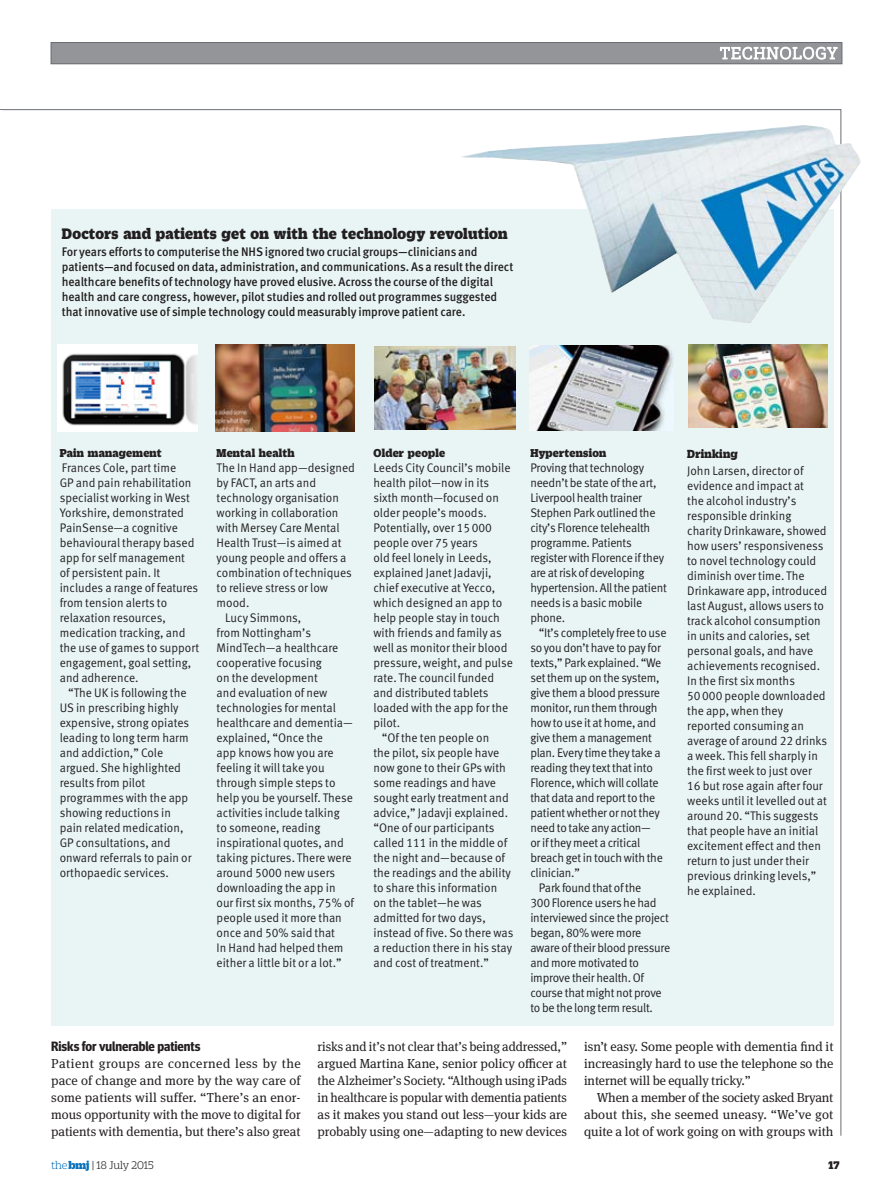
<style>
.page{position:relative;width:893px;height:1191px;background:#fff}
.page>*{position:absolute;margin:0;border:0;box-sizing:border-box;transform-origin:0 0}
.box_text_head_caps{font:900 16.5px "Duplicate Slab";letter-spacing:.02em;color:#231f20;scale:.95 1}
.body_indent{font:700 13.5px "Meta Headline OT";letter-spacing:-.005em;color:#231f20}
.body{font:13.05px/17px "Meta Serif Pro";letter-spacing:-.005em;color:#231f20;text-align:justify}
.body_indent-2{font:13.05px/17px "Meta Serif Pro";color:#231f20;text-align:justify}
.box_text_head{font:900 12.75px "Duplicate Slab";letter-spacing:.02em;color:#231f20;scale:.95 1}
.box_text_indent{font:12.45px/15px "Meta Pro Normal";letter-spacing:-.005em;color:#231f20;scale:.95 1}
.box_text{font:12.45px/15px "Meta Pro Normal";color:#231f20;scale:.95 1}
.box_text-2{font:500 12.45px/15px "Meta Pro";letter-spacing:-.005em;color:#231f20;scale:.95 1}
.box_text-3{font:12.45px/15px "Meta Pro Normal";letter-spacing:-.02em;color:#231f20;scale:.95 1}
.box_text_bold{font:900 12.45px "Duplicate Slab";letter-spacing:.02em;color:#231f20;scale:.95 1}
.t1{font:300 12px "Duplicate Slab";letter-spacing:-.005em;color:#231f20}
.t2{font:900 12px "Duplicate Slab";color:#231f20}
.s1{color:#0970b9}
.s2{font-weight:900;color:#0970b9}
</style>
<div class="page">
<div style="left:51px;top:43px;width:791px;height:21px;background:#939598"></div>
<svg style="left:720px;top:46px;width:118px;height:14px"></svg>
<div style="left:51px;top:42px;width:791px;height:22px;border:1px solid #6a6d73"></div>
<div style="left:51px;top:209px;width:782px;height:817px;background:#e8f5f4"></div>
<img style="left:529px;top:345px;width:144px;height:85px">
<img style="left:215px;top:345px;width:140px;height:86px">
<img style="left:57px;top:345px;width:140px;height:86px">
<img style="left:375px;top:346px;width:141px;height:84px">
<img style="left:689px;top:345px;width:138px;height:83px">
<img style="left:462px;top:125px;width:399px;height:198px">
<p class="box_text_head_caps" style="left:62px;top:222px;width:471px">Doctors and patients get on with the technology revolution</p>
<p class="box_text-2" style="left:62px;top:244px;width:477px">For years efforts to computerise the NHS ignored two crucial groups—clinicians and patients—and focused on data, administration, and communications. As a result the direct healthcare benefits of technology have proved elusive. Across the course of the digital health and care congress, however, pilot studies and rolled out programmes suggested that innovative use of simple technology could measurably improve patient care.</p>
<p class="box_text_bold" style="left:60px;top:444px;width:109px">Pain management</p>
<p class="box_text" style="left:60px;top:459px;width:148px">Frances Cole, part time<br>GP and pain rehabilitation specialist working in West<br>Yorkshire, demonstrated<br>PainSense—a cognitive behavioural therapy based app for self management<br>of persistent pain. It includes a range of features from tension alerts to relaxation resources, medication tracking, and the use of games to support engagement, goal setting, and adherence.</p>
<p class="box_text_indent" style="left:60px;top:684px;width:140px;text-indent:9px">“The UK is following the<br>US in prescribing highly expensive, strong opiates leading to long term harm and addiction,” Cole argued. She highlighted results from pilot programmes with the app showing reductions in pain related medication,<br>GP consultations, and onward referrals to pain or orthopaedic services.</p>
<p class="box_text_bold" style="left:217px;top:444px;width:84px">Mental health</p>
<p class="box_text" style="left:217px;top:459px;width:147px">The In Hand app—designed by FACT, an arts and technology organisation working in collaboration with Mersey Care Mental<br>Health Trust—is aimed at young people and offers a combination of techniques to relieve stress or low mood.</p>
<p class="box_text_indent" style="left:217px;top:609px;width:146px;text-indent:9px">Lucy Simmons,<br>from Nottingham’s<br>MindTech—a healthcare cooperative focusing<br>on the development<br>and evaluation of new technologies for mental healthcare and dementia— explained, “Once the<br>app knows how you are feeling it will take you through simple steps to help you be yourself. These activities include talking<br>to someone, reading inspirational quotes, and taking pictures. There were around 5000 new users downloading the app in our first six months, 75% of people used it more than once and 50% said that<br>In Hand had helped them either a little bit or a lot.”</p>
<p class="box_text_bold" style="left:373px;top:444px;width:77px">Older people</p>
<p class="box_text" style="left:373px;top:459px;width:148px">Leeds City Council’s mobile health pilot—now in its sixth month—focused on older people’s moods.<br>Potentially, over 15000 people over 75 years<br>old feel lonely in Leeds, explained Janet Jadavji, chief executive at Yecco, which designed an app to help people stay in touch with friends and family as well as monitor their blood pressure, weight, and pulse rate. The council funded and distributed tablets loaded with the app for the pilot.</p>
<p class="box_text_indent" style="left:373px;top:729px;width:149px;text-indent:9px">“Of the ten people on<br>the pilot, six people have now gone to their GPs with some readings and have sought early treatment and advice,” Jadavji explained. “One of our participants called 111 in the middle of the night and—because of the readings and the ability to share this information<br>on the tablet—he was admitted for two days, instead of five. So there was a reduction there in his stay and cost of treatment.”</p>
<p class="box_text_bold" style="left:530px;top:444px;width:82px">Hypertension</p>
<p class="box_text-3" style="left:530px;top:459px;width:145px">Proving that technology needn’t be state of the art,<br>Liverpool health trainer<br>Stephen Park outlined the city’s Florence telehealth programme. Patients register with Florence if they are at risk of developing hypertension. All the patient needs is a basic mobile phone.</p>
<p class="box_text_indent" style="left:530px;top:624px;width:145px;text-indent:9px">“It’s completely free to use so you don’t have to pay for texts,” Park explained. “We set them up on the system, give them a blood pressure monitor, run them through how to use it at home, and give them a management plan. Every time they take a reading they text that into<br>Florence, which will collate that data and report to the patient whether or not they need to take any action—<br>or if they meet a critical breach get in touch with the clinician.”</p>
<p class="box_text_indent" style="left:530px;top:879px;width:149px;text-indent:9px">Park found that of the<br>300 Florence users he had interviewed since the project began, 80% were more aware of their blood pressure and more motivated to improve their health. Of course that might not prove to be the long term result.</p>
<p class="box_text_head" style="left:687px;top:444px;width:55px">Drinking</p>
<p class="box_text" style="left:687px;top:462px;width:149px">John Larsen, director of evidence and impact at<br>the alcohol industry’s responsible drinking charity Drinkaware, showed how users’ responsiveness to novel technology could diminish over time. The<br>Drinkaware app, introduced last August, allows users to track alcohol consumption in units and calories, set personal goals, and have achievements recognised.<br>In the first six months<br>50000 people downloaded the app, when they reported consuming an average of around 22 drinks a week. This fell sharply in the first week to just over<br>16 but rose again after four weeks until it levelled out at around 20. “This suggests that people have an initial excitement effect and then return to just under their previous drinking levels,” he explained.</p>
<p class="body_indent" style="left:51px;top:1038px;width:151px">Risks for vulnerable patients</p>
<p class="body" style="left:51px;top:1054px;width:251px">Patient groups are concerned less by the pace of change and more by the way care of some patients will suffer. “There’s an enor&shy;mous opportunity with the move to digital for patients with dementia, but there’s also great</p>
<p class="body" style="left:318px;top:1037px;width:251px">risks and it’s not clear that’s being addressed,” argued Martina Kane, senior policy officer at the Alzheimer’s Society. “Although using iPads in healthcare is popular with dementia patients as it makes you stand out less—your kids are probably using one—adapting to new devices</p>
<p class="body" style="left:584px;top:1037px;width:251px">isn’t easy. Some people with dementia find it increasingly hard to use the telephone so the internet will be equally tricky.”</p>
<p class="body_indent-2" style="left:584px;top:1088px;width:251px;text-indent:13px">When a member of the society asked Bryant about this, she seemed uneasy. “We’ve got quite a lot of work going on with groups with</p>
<p class="t1" style="left:51px;top:1158px;width:104px"><span class="s1">the</span> <span class="s2">bmj</span> | 18 July 2015</p>
<p class="t2" style="left:829px;top:1157px;width:13px">17</p>
</div>
